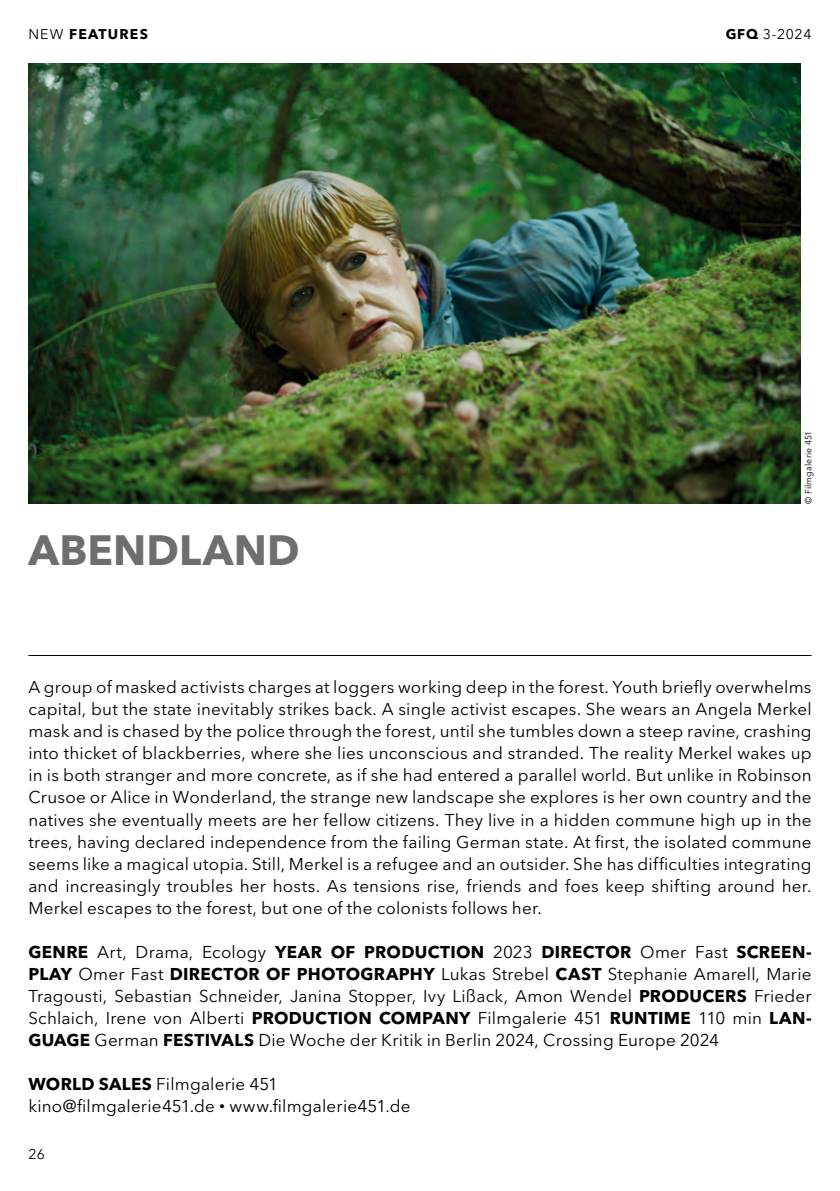
<style>
.page{position:relative;width:840px;height:1191px;background:#fff}
.page>*{position:absolute;margin:0;border:0;box-sizing:border-box;transform-origin:0 0}
.t1{font:700 42px "Avenir Next LT Pro";letter-spacing:.005em;color:#6e6e6e}
.t2{font:17px/22px "Avenir Next LT Pro";letter-spacing:.01em;color:#000;text-align:justify}
.t3{font:700 14px "Avenir Next LT Pro";letter-spacing:.085em;color:#000}
.t4{font:14px "Avenir Next LT Pro";letter-spacing:.05em;color:#000}
.t5{font:9px "Avenir Next LT Pro";letter-spacing:.025em;color:#000}
.s1{font-weight:400}
.s2{font-weight:700}
.s3{font-weight:700;font-size:20px}
</style>
<div class="page">
<hr style="left:28px;top:655px;width:783px;height:1px;background:#000">
<img style="left:28px;top:64px;width:771px;height:439px">
<p class="t3" style="left:28px;top:25px;width:121px"><span class="s1">NEW</span> FEATURES</p>
<p class="t4" style="left:725px;top:25px;width:87px"><span class="s2">GFQ</span> 3-2024</p>
<h1 class="t1" style="left:28px;top:524px;width:273px">ABENDLAND</h1>
<p class="t5" style="left:802px;top:503px;width:75px;rotate:-90deg">© Filmgalerie 451</p>
<p class="t2" style="left:28px;top:676px;width:784px">A group of masked activists charges at loggers working deep in the forest. Youth briefly overwhelms capital, but the state inevitably strikes back. A single activist escapes. She wears an Angela Merkel mask and is chased by the police through the forest, until she tumbles down a steep ravine, crashing into thicket of blackberries, where she lies unconscious and stranded. The reality Merkel wakes up in is both stranger and more concrete, as if she had entered a parallel world. But unlike in Robinson Crusoe or Alice in Wonderland, the strange new landscape she explores is her own country and the natives she eventually meets are her fellow citizens. They live in a hidden commune high up in the trees, having declared independence from the failing German state. At first, the isolated commune seems like a magical utopia. Still, Merkel is a refugee and an outsider. She has difficulties integrating and increasingly troubles her hosts. As tensions rise, friends and foes keep shifting around her.<br>Merkel escapes to the forest, but one of the colonists follows her.</p>
<p class="t2" style="left:28px;top:940px;width:784px"><span class="s2">GENRE</span> Art, Drama, Ecology <span class="s2">YEAR OF PRODUCTION</span> 2023 <span class="s2">DIRECTOR</span> Omer Fast <span class="s2">SCREEN-PLAY</span> Omer Fast <span class="s2">DIRECTOR OF PHOTOGRAPHY</span> Lukas Strebel <span class="s2">CAST</span> Stephanie Amarell, Marie Tragousti, Sebastian Schneider, Janina Stopper, Ivy Lißack, Amon Wendel <span class="s2">PRODUCERS</span> Frieder Schlaich, Irene von Alberti <span class="s2">PRODUCTION COMPANY</span> Filmgalerie 451 <span class="s2">RUNTIME</span> 110 min <span class="s2">LAN-GUAGE</span> German <span class="s2">FESTIVALS</span> Die Woche der Kritik in Berlin 2024, Crossing Europe 2024</p>
<p class="t2" style="left:28px;top:1072px;width:383px"><span class="s2">WORLD SALES</span> Filmgalerie 451 kino@filmgalerie451.de <span class="s3">·</span> www.filmgalerie451.de</p>
<p class="t4" style="left:28px;top:1145px;width:18px">26</p>
</div>
